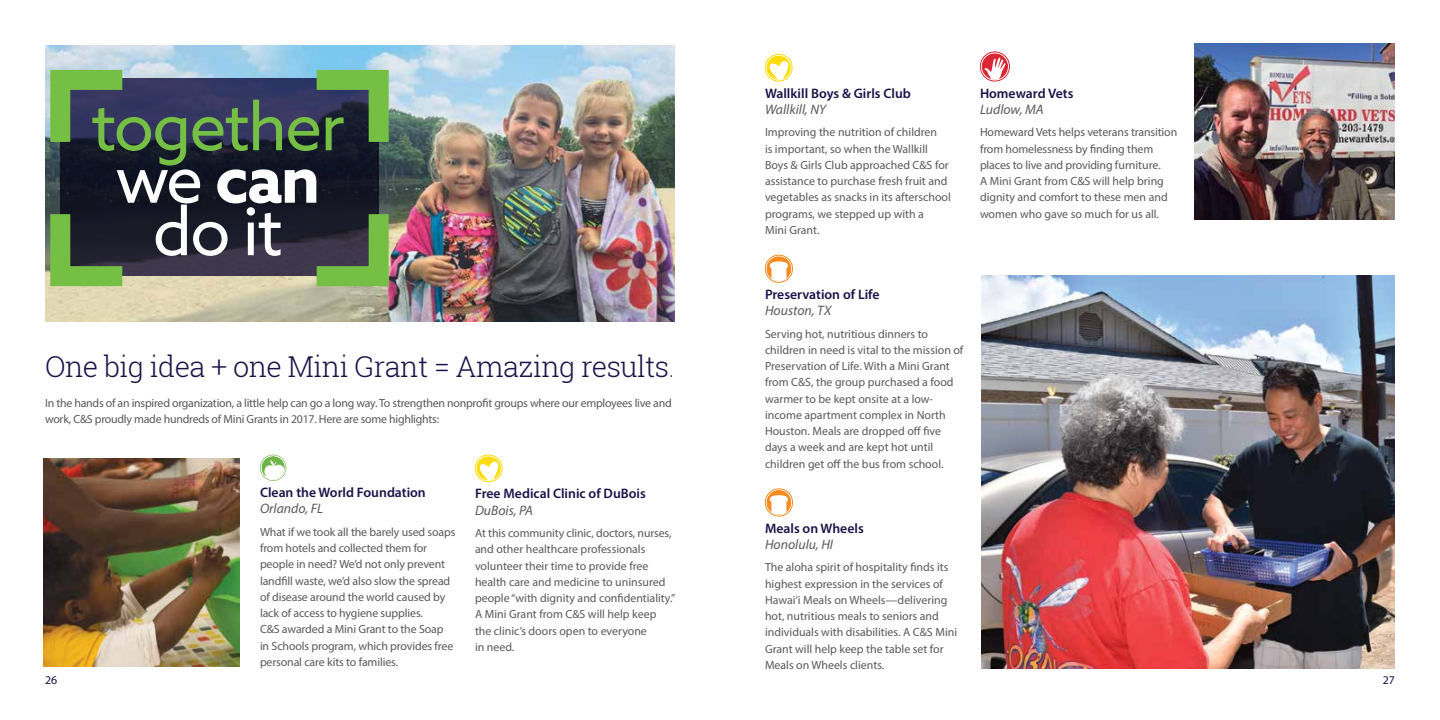
<style>
.page{position:relative;width:1440px;height:720px;background:#fff}
.page>*{position:absolute;margin:0;border:0;box-sizing:border-box;transform-origin:0 0}
.t1{font:66.25px/52.5px "Azo Sans";letter-spacing:-.03em;color:#75c044;text-align:center}
.t2{font:300 28.75px "Roboto Slab";letter-spacing:-.02em;color:#1a1349}
.t3{font:600 13.75px "Myriad Pro";color:#1a1349}
.t4{font:italic 13.75px "Myriad Pro";color:#58595b}
.t5{font:11.88px/16.2px "Myriad Pro";color:#58595b}
.t6{font:11.88px/16.2px "Myriad Pro";letter-spacing:-.02em;color:#58595b}
.t7{font:11.88px "Myriad Pro";color:#1a1349}
.s1{color:#fff}
.s2{font-weight:700;color:#fff}
.s3{font-weight:100}
</style>
<div class="page">
<img style="left:45px;top:45px;width:630px;height:276px">
<svg style="left:60px;top:78px;width:318px;height:198px;background:#212239"></svg>
<svg style="left:260px;top:455px;width:26px;height:26px"></svg>
<div style="left:477px;top:456px;width:24px;height:25px;background:#fddb03;border-radius:50%"></div>
<svg style="left:477px;top:461px;width:23px;height:20px"></svg>
<div style="left:475px;top:455px;width:27px;height:27px;border:1px solid #fddb03;border-radius:50%"></div>
<div style="left:767px;top:56px;width:24px;height:24px;background:#fddb03;border-radius:50%"></div>
<svg style="left:767px;top:61px;width:23px;height:19px"></svg>
<div style="left:765px;top:54px;width:27px;height:27px;border:1px solid #fddb03;border-radius:50%"></div>
<div style="left:767px;top:256px;width:24px;height:25px;background:#f68b20;border-radius:50%"></div>
<svg style="left:768px;top:261px;width:21px;height:20px"></svg>
<div style="left:765px;top:255px;width:28px;height:28px;border:1px solid #f68b20;border-radius:50%"></div>
<div style="left:767px;top:490px;width:24px;height:25px;background:#f68b20;border-radius:50%"></div>
<svg style="left:768px;top:495px;width:21px;height:20px"></svg>
<div style="left:765px;top:489px;width:28px;height:27px;border:1px solid #f68b20;border-radius:50%"></div>
<svg style="left:982px;top:53px;width:26px;height:27px"></svg>
<svg style="left:983px;top:57px;width:23px;height:23px"></svg>
<div style="left:980px;top:52px;width:30px;height:29px;border:1px solid #d92733;border-radius:50%"></div>
<img style="left:1194px;top:44px;width:201px;height:175px">
<img style="left:44px;top:458px;width:195px;height:208px">
<img style="left:981px;top:275px;width:414px;height:394px">
<svg style="left:45px;top:60px;width:97px;height:102px;background:#546c62"></svg>
<svg style="left:297px;top:60px;width:102px;height:102px;background:#4b685c"></svg>
<svg style="left:45px;top:194px;width:97px;height:102px;background:#4d6044"></svg>
<svg style="left:297px;top:194px;width:102px;height:102px;background:#55634b"></svg>
<h1 class="t1" style="left:91px;top:100px;width:256px">together <span class="s1">we</span> <span class="s2">can </span><span class="s1">do it</span></h1>
<h2 class="t2" style="left:45px;top:347px;width:632px">One big idea + one Mini Grant = Amazing results<span class="s3">.</span></h2>
<p class="t6" style="left:45px;top:395px;width:628px">In the hands of an inspired organization, a little help can go a long way. To strengthen nonprofit groups where our employees live and work, C&amp;S proudly made hundreds of Mini Grants in 2017. Here are some highlights:</p>
<p class="t3" style="left:260px;top:484px;width:167px">Clean the World Foundation</p>
<p class="t4" style="left:260px;top:500px;width:65px">Orlando, FL</p>
<p class="t5" style="left:260px;top:524px;width:197px">What if we took all the barely used soaps from hotels and collected them for people in need? We’d not only prevent landfill waste, we’d also slow the spread of disease around the world caused by lack of access to hygiene supplies.<br>C&amp;S awarded a Mini Grant to the Soap in Schools program, which provides free personal care kits to families.</p>
<p class="t3" style="left:475px;top:485px;width:172px">Free Medical Clinic of DuBois</p>
<p class="t4" style="left:475px;top:501px;width:60px">DuBois, PA</p>
<p class="t5" style="left:475px;top:525px;width:202px">At this community clinic, doctors, nurses, and other healthcare professionals volunteer their time to provide free health care and medicine to uninsured people “with dignity and confidentiality.” A Mini Grant from C&amp;S will help keep the clinic’s doors open to everyone<br>in need.</p>
<p class="t3" style="left:765px;top:84px;width:147px">Wallkill Boys &amp; Girls Club</p>
<p class="t4" style="left:765px;top:101px;width:63px">Wallkill, NY</p>
<p class="t5" style="left:765px;top:124px;width:187px">Improving the nutrition of children<br>is important, so when the Wallkill<br>Boys &amp; Girls Club approached C&amp;S for assistance to purchase fresh fruit and vegetables as snacks in its afterschool programs, we stepped up with a<br>Mini Grant.</p>
<p class="t3" style="left:980px;top:84px;width:95px">Homeward Vets</p>
<p class="t4" style="left:980px;top:101px;width:65px">Ludlow, MA</p>
<p class="t5" style="left:980px;top:124px;width:199px">Homeward Vets helps veterans transition from homelessness by finding them places to live and providing furniture.<br>A Mini Grant from C&amp;S will help bring dignity and comfort to these men and women who gave so much for us all.</p>
<p class="t3" style="left:765px;top:286px;width:116px">Preservation of Life</p>
<p class="t4" style="left:765px;top:302px;width:68px">Houston, TX</p>
<p class="t5" style="left:765px;top:325px;width:200px">Serving hot, nutritious dinners to children in need is vital to the mission of Preservation of Life. With a Mini Grant from C&amp;S, the group purchased a food warmer to be kept onsite at a low&shy;income apartment complex in North Houston. Meals are dropped off five days a week and are kept hot until children get off the bus from school.</p>
<p class="t3" style="left:765px;top:519px;width:100px">Meals on Wheels</p>
<p class="t4" style="left:765px;top:536px;width:70px">Honolulu, HI</p>
<p class="t5" style="left:765px;top:559px;width:194px">The aloha spirit of hospitality finds its highest expression in the services of Hawai‘i Meals on Wheels—delivering hot, nutritious meals to seniors and individuals with disabilities. A C&amp;S Mini Grant will help keep the table set for Meals on Wheels clients.</p>
<p class="t7" style="left:45px;top:673px;width:14px">26</p>
<p class="t7" style="left:1383px;top:673px;width:14px">27</p>
</div>
